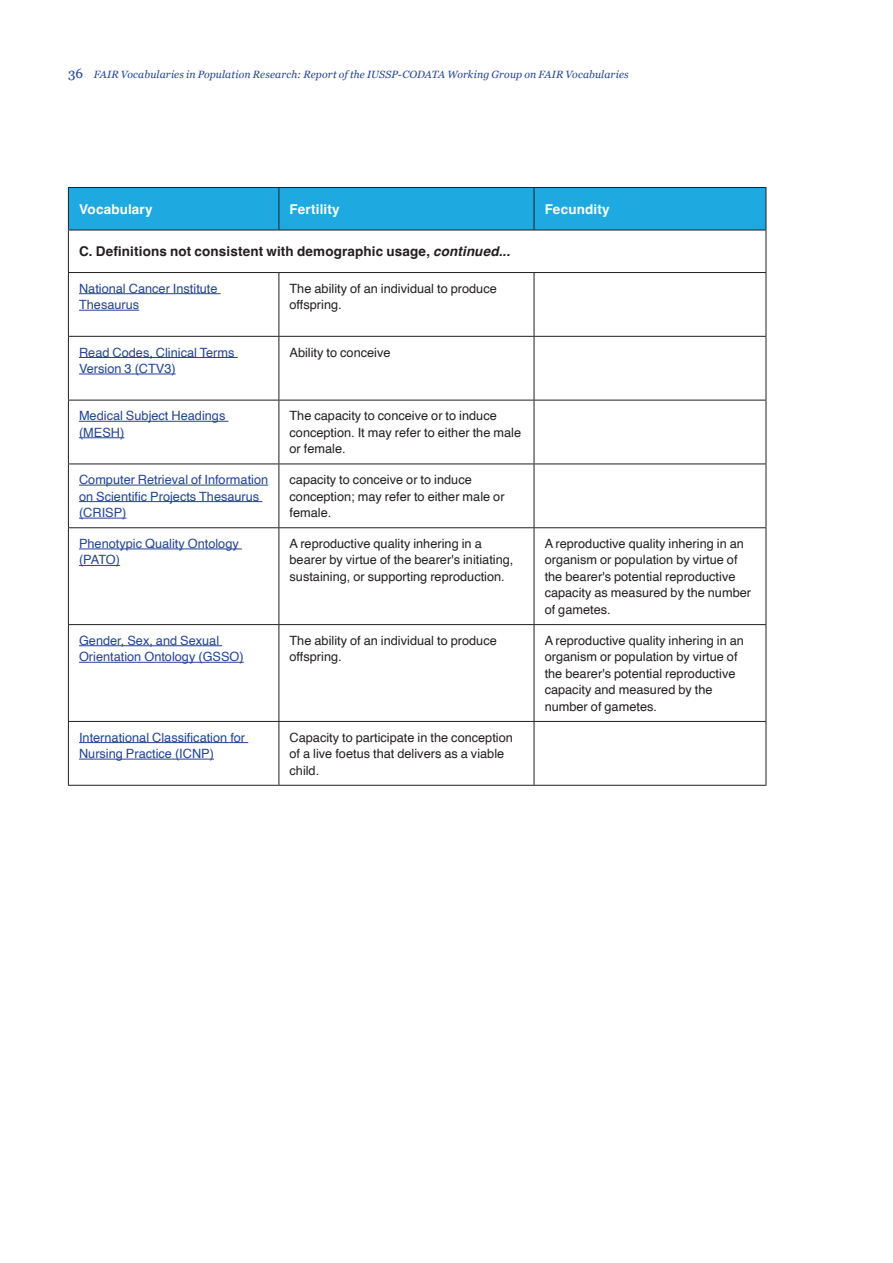
<style>
.page{position:relative;width:893px;height:1263px;background:#fff}
.page>*{position:absolute;margin:0;border:0;box-sizing:border-box;transform-origin:0 0}
.MT_Helvetica_bold{font:700 13.5px "Helvetica";letter-spacing:.01em;color:#231f20}
.MT_Helvetica_bold-2{font:700 13.5px "Helvetica";letter-spacing:.01em;color:#fff}
.MT_Helvetica_table{font:12.75px/16.5px "Helvetica";color:#231f20}
.MT_Helvetica_table-2{font:12.75px/16.5px "Helvetica";color:#234397}
.t1{font:italic 10.5px "Georgia";letter-spacing:.01em;color:#234397}
.s1{font-style:normal;font-size:13.5px}
.s2{font-style:italic}
</style>
<div class="page">
<div style="left:69px;top:188px;width:697px;height:42px;background:#1eaae0"></div>
<hr style="left:68px;top:187px;width:211px;height:1px;background:#231f20">
<hr style="left:68px;top:188px;width:1px;height:42px;background:#231f20">
<hr style="left:279px;top:187px;width:255px;height:1px;background:#231f20">
<hr style="left:279px;top:188px;width:1px;height:42px;background:#231f20">
<hr style="left:534px;top:187px;width:232px;height:1px;background:#231f20">
<hr style="left:534px;top:188px;width:1px;height:42px;background:#231f20">
<hr style="left:766px;top:188px;width:1px;height:42px;background:#231f20">
<hr style="left:68px;top:230px;width:211px;height:1px;background:#231f20">
<hr style="left:68px;top:230px;width:1px;height:42px;background:#231f20">
<hr style="left:279px;top:230px;width:255px;height:1px;background:#231f20">
<hr style="left:534px;top:230px;width:232px;height:1px;background:#231f20">
<hr style="left:766px;top:230px;width:1px;height:42px;background:#231f20">
<hr style="left:68px;top:272px;width:211px;height:1px;background:#231f20">
<hr style="left:68px;top:273px;width:1px;height:63px;background:#231f20">
<hr style="left:279px;top:272px;width:255px;height:1px;background:#231f20">
<hr style="left:279px;top:273px;width:1px;height:63px;background:#231f20">
<hr style="left:534px;top:272px;width:232px;height:1px;background:#231f20">
<hr style="left:534px;top:273px;width:1px;height:63px;background:#231f20">
<hr style="left:766px;top:273px;width:1px;height:63px;background:#231f20">
<hr style="left:68px;top:336px;width:211px;height:1px;background:#231f20">
<hr style="left:68px;top:337px;width:1px;height:63px;background:#231f20">
<hr style="left:279px;top:336px;width:255px;height:1px;background:#231f20">
<hr style="left:279px;top:337px;width:1px;height:63px;background:#231f20">
<hr style="left:534px;top:336px;width:232px;height:1px;background:#231f20">
<hr style="left:534px;top:337px;width:1px;height:63px;background:#231f20">
<hr style="left:766px;top:337px;width:1px;height:63px;background:#231f20">
<hr style="left:68px;top:400px;width:211px;height:1px;background:#231f20">
<hr style="left:68px;top:400px;width:1px;height:64px;background:#231f20">
<hr style="left:279px;top:400px;width:255px;height:1px;background:#231f20">
<hr style="left:279px;top:400px;width:1px;height:64px;background:#231f20">
<hr style="left:534px;top:400px;width:232px;height:1px;background:#231f20">
<hr style="left:534px;top:400px;width:1px;height:64px;background:#231f20">
<hr style="left:766px;top:400px;width:1px;height:64px;background:#231f20">
<hr style="left:68px;top:464px;width:211px;height:1px;background:#231f20">
<hr style="left:68px;top:464px;width:1px;height:63px;background:#231f20">
<hr style="left:279px;top:464px;width:255px;height:1px;background:#231f20">
<hr style="left:279px;top:464px;width:1px;height:63px;background:#231f20">
<hr style="left:534px;top:464px;width:232px;height:1px;background:#231f20">
<hr style="left:534px;top:464px;width:1px;height:63px;background:#231f20">
<hr style="left:766px;top:464px;width:1px;height:63px;background:#231f20">
<hr style="left:68px;top:527px;width:211px;height:1px;background:#231f20">
<hr style="left:68px;top:528px;width:1px;height:96px;background:#231f20">
<hr style="left:279px;top:527px;width:255px;height:1px;background:#231f20">
<hr style="left:279px;top:528px;width:1px;height:96px;background:#231f20">
<hr style="left:534px;top:527px;width:232px;height:1px;background:#231f20">
<hr style="left:534px;top:528px;width:1px;height:96px;background:#231f20">
<hr style="left:766px;top:528px;width:1px;height:96px;background:#231f20">
<hr style="left:68px;top:624px;width:211px;height:1px;background:#231f20">
<hr style="left:68px;top:625px;width:1px;height:96px;background:#231f20">
<hr style="left:279px;top:624px;width:255px;height:1px;background:#231f20">
<hr style="left:279px;top:625px;width:1px;height:96px;background:#231f20">
<hr style="left:534px;top:624px;width:232px;height:1px;background:#231f20">
<hr style="left:534px;top:625px;width:1px;height:96px;background:#231f20">
<hr style="left:766px;top:625px;width:1px;height:96px;background:#231f20">
<hr style="left:68px;top:721px;width:211px;height:1px;background:#231f20">
<hr style="left:68px;top:722px;width:1px;height:63px;background:#231f20">
<hr style="left:279px;top:721px;width:255px;height:1px;background:#231f20">
<hr style="left:279px;top:722px;width:1px;height:63px;background:#231f20">
<hr style="left:534px;top:721px;width:232px;height:1px;background:#231f20">
<hr style="left:534px;top:722px;width:1px;height:63px;background:#231f20">
<hr style="left:766px;top:722px;width:1px;height:63px;background:#231f20">
<hr style="left:68px;top:785px;width:211px;height:1px;background:#231f20">
<hr style="left:279px;top:785px;width:255px;height:1px;background:#231f20">
<hr style="left:534px;top:785px;width:232px;height:1px;background:#231f20">
<hr style="left:79px;top:293px;width:142px;height:1px;background:#234397">
<hr style="left:79px;top:310px;width:60px;height:1px;background:#234397">
<hr style="left:79px;top:357px;width:159px;height:1px;background:#234397">
<hr style="left:79px;top:374px;width:97px;height:1px;background:#234397">
<hr style="left:79px;top:421px;width:149px;height:1px;background:#234397">
<hr style="left:79px;top:437px;width:45px;height:1px;background:#234397">
<hr style="left:79px;top:485px;width:189px;height:1px;background:#234397">
<hr style="left:79px;top:501px;width:183px;height:1px;background:#234397">
<hr style="left:79px;top:518px;width:47px;height:1px;background:#234397">
<hr style="left:79px;top:549px;width:163px;height:1px;background:#234397">
<hr style="left:79px;top:565px;width:41px;height:1px;background:#234397">
<hr style="left:79px;top:645px;width:143px;height:1px;background:#234397">
<hr style="left:79px;top:662px;width:165px;height:1px;background:#234397">
<hr style="left:79px;top:742px;width:169px;height:1px;background:#234397">
<hr style="left:79px;top:759px;width:135px;height:1px;background:#234397">
<p class="t1" style="left:68px;top:67px;width:562px"><span class="s1">36</span> FAIR Vocabularies in Population Research: Report of the IUSSP-CODATA Working Group on FAIR Vocabularies</p>
<p class="MT_Helvetica_bold-2" style="left:79px;top:201px;width:75px">Vocabulary</p>
<p class="MT_Helvetica_bold-2" style="left:290px;top:201px;width:52px">Fertility</p>
<p class="MT_Helvetica_bold-2" style="left:545px;top:201px;width:67px">Fecundity</p>
<p class="MT_Helvetica_bold" style="left:79px;top:243px;width:433px">C. Definitions not consistent with demographic usage, <span class="s2">continued...</span></p>
<p class="MT_Helvetica_table-2" style="left:79px;top:280px;width:140px">National Cancer Institute<br>Thesaurus</p>
<p class="MT_Helvetica_table" style="left:290px;top:280px;width:209px">The ability of an individual to produce offspring.</p>
<p class="MT_Helvetica_table-2" style="left:79px;top:344px;width:157px">Read Codes, Clinical Terms<br>Version 3 (CTV3)</p>
<p class="MT_Helvetica_table" style="left:290px;top:344px;width:102px">Ability to conceive</p>
<p class="MT_Helvetica_table-2" style="left:79px;top:408px;width:148px">Medical Subject Headings (MESH)</p>
<p class="MT_Helvetica_table" style="left:290px;top:408px;width:233px">The capacity to conceive or to induce conception. It may refer to either the male or female.</p>
<p class="MT_Helvetica_table-2" style="left:79px;top:472px;width:191px">Computer Retrieval of Information on Scientific Projects Thesaurus (CRISP)</p>
<p class="MT_Helvetica_table" style="left:290px;top:472px;width:217px">capacity to conceive or to induce conception; may refer to either male or female.</p>
<p class="MT_Helvetica_table-2" style="left:79px;top:536px;width:161px">Phenotypic Quality Ontology (PATO)</p>
<p class="MT_Helvetica_table" style="left:290px;top:536px;width:225px">A reproductive quality inhering in a bearer by virtue of the bearer's initiating, sustaining, or supporting reproduction.</p>
<p class="MT_Helvetica_table" style="left:545px;top:536px;width:208px">A reproductive quality inhering in an organism or population by virtue of the bearer's potential reproductive capacity as measured by the number of gametes.</p>
<p class="MT_Helvetica_table-2" style="left:79px;top:632px;width:166px">Gender, Sex, and Sexual<br>Orientation Ontology (GSSO)</p>
<p class="MT_Helvetica_table" style="left:290px;top:632px;width:209px">The ability of an individual to produce offspring.</p>
<p class="MT_Helvetica_table" style="left:545px;top:632px;width:201px">A reproductive quality inhering in an organism or population by virtue of the bearer's potential reproductive capacity and measured by the number of gametes.</p>
<p class="MT_Helvetica_table-2" style="left:79px;top:729px;width:168px">International Classification for<br>Nursing Practice (ICNP)</p>
<p class="MT_Helvetica_table" style="left:290px;top:729px;width:225px">Capacity to participate in the conception of a live foetus that delivers as a viable child.</p>
</div>
